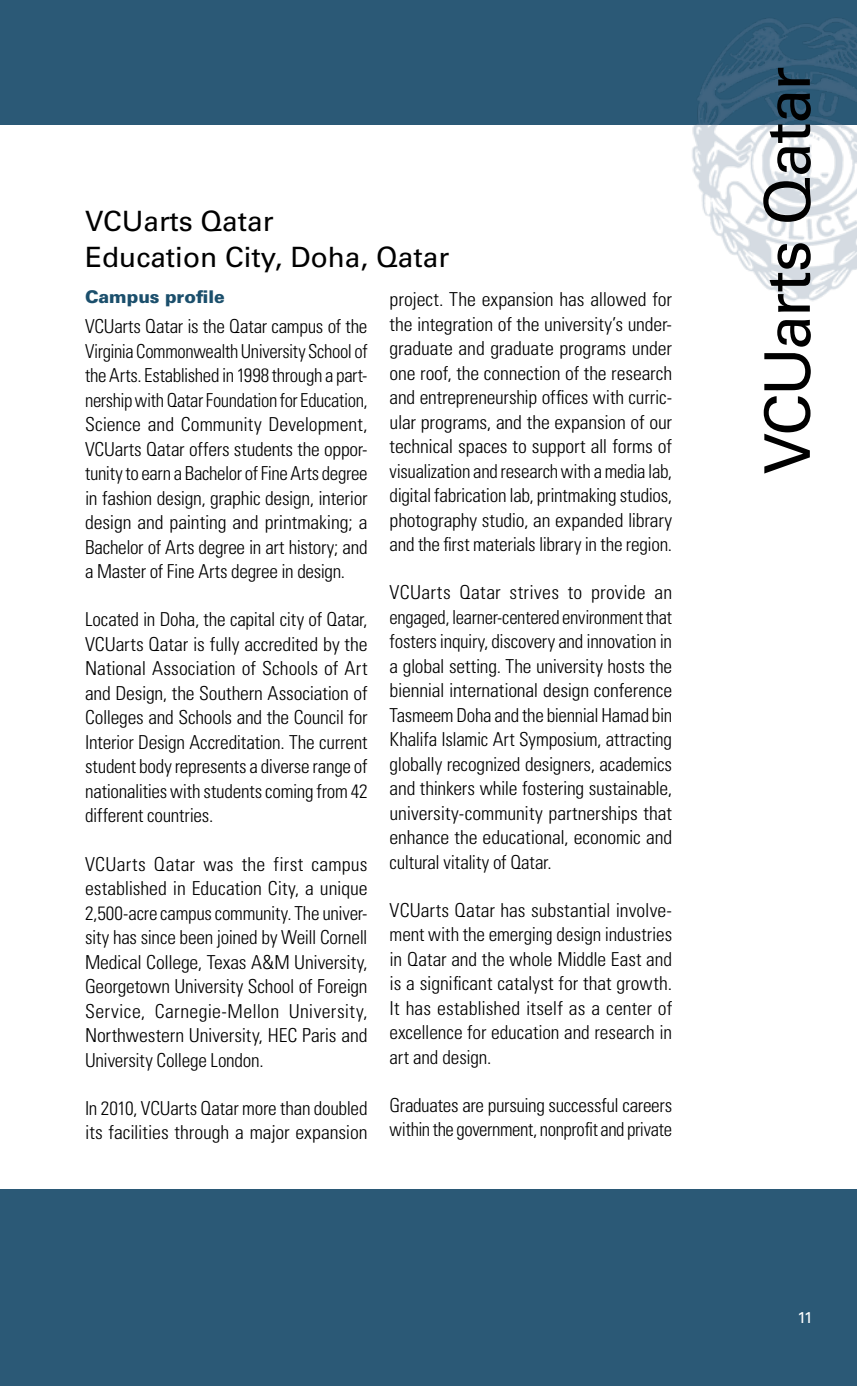
<style>
.page{position:relative;width:857px;height:1386px;background:#fff}
.page>*{position:absolute;margin:0;border:0;box-sizing:border-box;transform-origin:0 0}
.t1{font:63px "Univers LT Std";letter-spacing:-.03em;color:#000}
.H2_First_level_Heade{font:28px "Univers LT Std";color:#000}
.body_copy{font:300 condensed 19.25px/24.5px "Univers LT Std";letter-spacing:-.01em;color:#000;text-align:justify}
.H3-_subhead_TOC_desi{font:900 17.5px "Univers LT Std";letter-spacing:-.005em;color:#1b4f6c}
.t2{font:15.75px "Univers LT Std";color:#fff}
</style>
<div class="page">
<div style="left:0;top:0;width:857px;height:125px;background:#2b5976"></div>
<img style="left:692px;top:18px;width:165px;height:284px">
<div style="left:0;top:1189px;width:857px;height:197px;background:#2b5976"></div>
<h2 class="H2_First_level_Heade" style="left:85px;top:205px;width:190px">VCUarts Qatar</h2>
<h2 class="H2_First_level_Heade" style="left:85px;top:241px;width:366px">Education City, Doha, Qatar</h2>
<h3 class="H3-_subhead_TOC_desi" style="left:85px;top:285px;width:141px">Campus profile</h3>
<p class="body_copy" style="left:85px;top:314px;width:284px">VCUarts Qatar is the Qatar campus of the Virginia Commonwealth University School of the Arts. Established in 1998 through a part&shy;nership with Qatar Foundation for Education, Science and Community Development, VCUarts Qatar offers students the oppor&shy;tunity to earn a Bachelor of Fine Arts degree in fashion design, graphic design, interior design and painting and printmaking; a Bachelor of Arts degree in art history; and a Master of Fine Arts degree in design.</p>
<p class="body_copy" style="left:85px;top:607px;width:284px">Located in Doha, the capital city of Qatar, VCUarts Qatar is fully accredited by the National Association of Schools of Art and Design, the Southern Association of Colleges and Schools and the Council for Interior Design Accreditation. The current student body represents a diverse range of nationalities with students coming from 42 different countries.</p>
<p class="body_copy" style="left:85px;top:852px;width:284px">VCUarts Qatar was the first campus established in Education City, a unique 2,500-acre campus community. The univer&shy;sity has since been joined by Weill Cornell Medical College, Texas A&amp;M University, Georgetown University School of Foreign Service, Carnegie-Mellon University, Northwestern University, HEC Paris and University College London.</p>
<p class="body_copy" style="left:85px;top:1096px;width:284px">In 2010, VCUarts Qatar more than doubled its facilities through a major expansion</p>
<p class="body_copy" style="left:390px;top:287px;width:284px">project. The expansion has allowed for the integration of the university’s under&shy;graduate and graduate programs under one roof, the connection of the research and entrepreneurship offices with curric&shy;ular programs, and the expansion of our technical spaces to support all forms of visualization and research with a media lab, digital fabrication lab, printmaking studios, photography studio, an expanded library and the first materials library in the region.</p>
<p class="body_copy" style="left:390px;top:580px;width:284px">VCUarts Qatar strives to provide an engaged, learner-centered environment that fosters inquiry, discovery and innovation in a global setting. The university hosts the biennial international design conference Tasmeem Doha and the biennial Hamad bin Khalifa Islamic Art Symposium, attracting globally recognized designers, academics and thinkers while fostering sustainable, university-community partnerships that enhance the educational, economic and cultural vitality of Qatar.</p>
<p class="body_copy" style="left:390px;top:898px;width:284px">VCUarts Qatar has substantial involve&shy;ment with the emerging design industries in Qatar and the whole Middle East and is a significant catalyst for that growth.<br>It has established itself as a center of excellence for education and research in art and design.</p>
<p class="body_copy" style="left:390px;top:1093px;width:284px">Graduates are pursuing successful careers within the government, nonprofit and private</p>
<h1 class="t1" style="left:750px;top:474px;width:409px;rotate:-90deg">VCUarts Qatar</h1>
<p class="t2" style="left:797px;top:1308px;width:17px">11</p>
</div>
